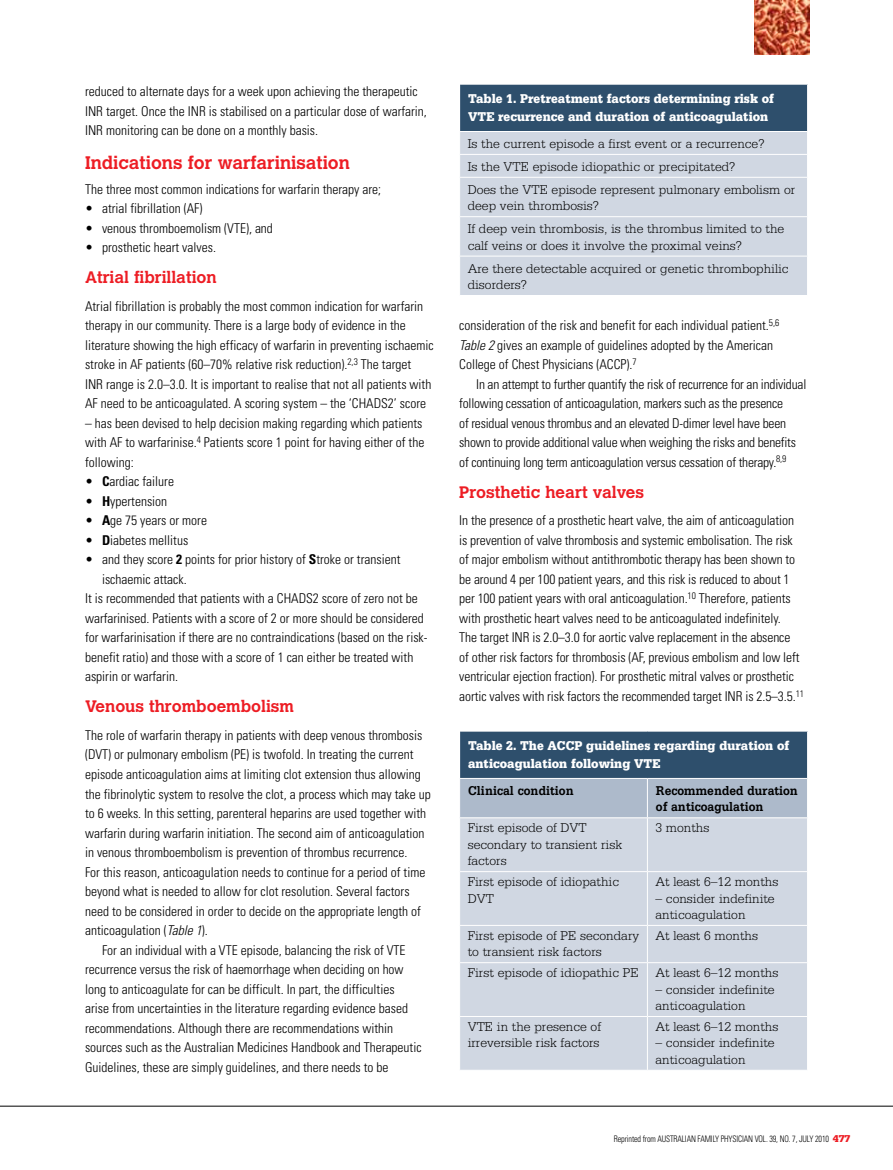
<style>
.page{position:relative;width:893px;height:1170px;background:#fff}
.page>*{position:absolute;margin:0;border:0;box-sizing:border-box;transform-origin:0 0}
.t1{font:700 18px "Calvert";color:#ed1d24}
.t2{font:700 16.5px "Calvert";color:#ed1d24}
.t3{font:300 condensed 13.5px/19.5px "Univers LT";color:#000}
.t4{font:300 13.5px/16.5px "Serifa LT";color:#000}
.t5{font:900 13.5px/18px "Serifa LT";color:#fff;scale:.9 1}
.t6{font:700 13.5px/16.5px "Serifa LT";color:#000;scale:.9 1}
.t7{font:300 condensed 9px "Univers LT";letter-spacing:-.015em;color:#000;scale:.9 1}
.s1{font-weight:700}
.s2{font-style:italic}
.s3{font-family:"Serifa LT";font-weight:900;font-stretch:normal;font-size:10.5px;color:#ed1d24}
</style>
<div class="page">
<hr style="left:0;top:1105px;width:893px;height:1px;background:#000">
<img style="left:755px;top:0;width:54px;height:54px">
<div style="left:460px;top:84px;width:347px;height:47px;background:#2e4f6c"></div>
<div style="left:460px;top:132px;width:347px;height:163px;background:#d0d7e2"></div>
<hr style="left:459px;top:154px;width:349px;height:1px;background:#fff">
<hr style="left:459px;top:177px;width:349px;height:1px;background:#fff">
<hr style="left:459px;top:216px;width:349px;height:1px;background:#fff">
<hr style="left:459px;top:256px;width:349px;height:1px;background:#fff">
<hr style="left:459px;top:84px;width:349px;height:1px;background:#fff">
<div style="left:460px;top:731px;width:347px;height:47px;background:#2e4f6c"></div>
<div style="left:460px;top:779px;width:347px;height:38px;background:#adbacb"></div>
<div style="left:460px;top:818px;width:347px;height:251px;background:#d0d7e2"></div>
<hr style="left:647px;top:778px;width:1px;height:39px;background:#fff">
<hr style="left:647px;top:818px;width:1px;height:53px;background:#fff">
<hr style="left:459px;top:871px;width:188px;height:1px;background:#fff">
<hr style="left:647px;top:871px;width:161px;height:1px;background:#fff">
<hr style="left:647px;top:871px;width:1px;height:53px;background:#fff">
<hr style="left:459px;top:924px;width:188px;height:1px;background:#fff">
<hr style="left:647px;top:924px;width:161px;height:1px;background:#fff">
<hr style="left:647px;top:925px;width:1px;height:37px;background:#fff">
<hr style="left:459px;top:962px;width:188px;height:1px;background:#fff">
<hr style="left:647px;top:962px;width:161px;height:1px;background:#fff">
<hr style="left:647px;top:962px;width:1px;height:53px;background:#fff">
<hr style="left:459px;top:1015px;width:188px;height:1px;background:#fff">
<hr style="left:647px;top:1015px;width:161px;height:1px;background:#fff">
<hr style="left:647px;top:1016px;width:1px;height:53px;background:#fff">
<p class="t3" style="left:85px;top:82px;width:343px">reduced to alternate days for a week upon achieving the therapeutic<br>INR target. Once the INR is stabilised on a particular dose of warfarin,<br>INR monitoring can be done on a monthly basis.</p>
<h1 class="t1" style="left:85px;top:151px;width:266px">Indications for warfarinisation</h1>
<p class="t3" style="left:85px;top:179px;width:298px">The three most common indications for warfarin therapy are;</p>
<p class="t3" style="left:85px;top:199px;width:119px">• atrial fibrillation (AF)</p>
<p class="t3" style="left:85px;top:218px;width:189px">• venous thromboemolism (VTE), and</p>
<p class="t3" style="left:85px;top:238px;width:132px">• prosthetic heart valves.</p>
<p class="t2" style="left:85px;top:267px;width:133px">Atrial fibrillation</p>
<p class="t3" style="left:85px;top:296px;width:350px">Atrial fibrillation is probably the most common indication for warfarin therapy in our community. There is a large body of evidence in the literature showing the high efficacy of warfarin in preventing ischaemic stroke in AF patients (60–70% relative risk reduction).<sup>2,3</sup> The target<br>INR range is 2.0–3.0. It is important to realise that not all patients with AF need to be anticoagulated. A scoring system – the ‘CHADS2’ score</p>
<p class="t3" style="left:85px;top:413px;width:341px">– has been devised to help decision making regarding which patients with AF to warfarinise.<sup>4</sup> Patients score 1 point for having either of the following:</p>
<p class="t3" style="left:85px;top:472px;width:90px">• <span class="s1">C</span>ardiac failure</p>
<p class="t3" style="left:85px;top:491px;width:84px">• <span class="s1">H</span>ypertension</p>
<p class="t3" style="left:85px;top:511px;width:123px">• <span class="s1">A</span>ge 75 years or more</p>
<p class="t3" style="left:85px;top:530px;width:105px">• <span class="s1">D</span>iabetes mellitus</p>
<p class="t3" style="left:85px;top:550px;width:317px">• and they score <span class="s1">2</span> points for prior history of <span class="s1">S</span>troke or transient</p>
<p class="t3" style="left:102px;top:569px;width:86px">ischaemic attack.</p>
<p class="t3" style="left:85px;top:588px;width:334px">It is recommended that patients with a CHADS2 score of zero not be</p>
<p class="t3" style="left:85px;top:608px;width:340px">warfarinised. Patients with a score of 2 or more should be considered</p>
<p class="t3" style="left:85px;top:627px;width:344px">for warfarinisation if there are no contraindications (based on the risk-</p>
<p class="t3" style="left:85px;top:647px;width:330px">benefit ratio) and those with a score of 1 can either be treated with</p>
<p class="t3" style="left:85px;top:666px;width:94px">aspirin or warfarin.</p>
<p class="t2" style="left:85px;top:696px;width:210px">Venous thromboembolism</p>
<p class="t3" style="left:85px;top:725px;width:339px">The role of warfarin therapy in patients with deep venous thrombosis</p>
<p class="t3" style="left:85px;top:745px;width:330px">(DVT) or pulmonary embolism (PE) is twofold. In treating the current</p>
<p class="t3" style="left:85px;top:764px;width:337px">episode anticoagulation aims at limiting clot extension thus allowing</p>
<p class="t3" style="left:85px;top:784px;width:347px">the fibrinolytic system to resolve the clot, a process which may take up</p>
<p class="t3" style="left:85px;top:803px;width:343px">to 6 weeks. In this setting, parenteral heparins are used together with</p>
<p class="t3" style="left:85px;top:823px;width:341px">warfarin during warfarin initiation. The second aim of anticoagulation</p>
<p class="t3" style="left:85px;top:842px;width:324px">in venous thromboembolism is prevention of thrombus recurrence.</p>
<p class="t3" style="left:85px;top:861px;width:342px">For this reason, anticoagulation needs to continue for a period of time</p>
<p class="t3" style="left:85px;top:881px;width:326px">beyond what is needed to allow for clot resolution. Several factors</p>
<p class="t3" style="left:85px;top:900px;width:337px">need to be considered in order to decide on the appropriate length of</p>
<p class="t3" style="left:85px;top:920px;width:124px">anticoagulation (<span class="s2">Table 1</span>).</p>
<p class="t3" style="left:102px;top:939px;width:305px">For an individual with a VTE episode, balancing the risk of VTE</p>
<p class="t3" style="left:85px;top:959px;width:320px">recurrence versus the risk of haemorrhage when deciding on how</p>
<p class="t3" style="left:85px;top:978px;width:311px">long to anticoagulate for can be difficult. In part, the difficulties</p>
<p class="t3" style="left:85px;top:998px;width:325px">arise from uncertainties in the literature regarding evidence based</p>
<p class="t3" style="left:85px;top:1017px;width:310px">recommendations. Although there are recommendations within</p>
<p class="t3" style="left:85px;top:1037px;width:338px">sources such as the Australian Medicines Handbook and Therapeutic</p>
<p class="t3" style="left:85px;top:1056px;width:305px">Guidelines, these are simply guidelines, and there needs to be</p>
<p class="t5" style="left:468px;top:89px;width:341px">Table 1. Pretreatment factors determining risk of<br>VTE recurrence and duration of anticoagulation</p>
<p class="t4" style="left:468px;top:132px;width:329px;line-height:23px">Is the current episode a first event or a recurrence?<br>Is the VTE episode idiopathic or precipitated?<br>Does the VTE episode represent pulmonary embolism or</p>
<p class="t4" style="left:468px;top:194px;width:318px;line-height:23px">deep vein thrombosis?<br>If deep vein thrombosis, is the thrombus limited to the</p>
<p class="t4" style="left:468px;top:234px;width:322px;line-height:23px">calf veins or does it involve the proximal veins?<br>Are there detectable acquired or genetic thrombophilic</p>
<p class="t4" style="left:468px;top:276px;width:61px">disorders?</p>
<p class="t3" style="left:459px;top:315px;width:322px">consideration of the risk and benefit for each individual patient.<sup>5,6<br></sup><span class="s2">Table 2</span> gives an example of guidelines adopted by the American<br>College of Chest Physicians (ACCP).<sup>7</sup></p>
<p class="t3" style="left:459px;top:374px;width:349px;text-indent:17px">In an attempt to further quantify the risk of recurrence for an individual following cessation of anticoagulation, markers such as the presence<br>of residual venous thrombus and an elevated D-dimer level have been shown to provide additional value when weighing the risks and benefits of continuing long term anticoagulation versus cessation of therapy.<sup>8,9</sup></p>
<p class="t2" style="left:459px;top:481px;width:186px">Prosthetic heart valves</p>
<p class="t3" style="left:459px;top:511px;width:346px">In the presence of a prosthetic heart valve, the aim of anticoagulation is prevention of valve thrombosis and systemic embolisation. The risk of major embolism without antithrombotic therapy has been shown to be around 4 per 100 patient years, and this risk is reduced to about 1 per 100 patient years with oral anticoagulation.<sup>10</sup> Therefore, patients with prosthetic heart valves need to be anticoagulated indefinitely.<br>The target INR is 2.0–3.0 for aortic valve replacement in the absence<br>of other risk factors for thrombosis (AF, previous embolism and low left ventricular ejection fraction). For prosthetic mitral valves or prosthetic aortic valves with risk factors the recommended target INR is 2.5–3.5.<sup>11</sup></p>
<p class="t5" style="left:468px;top:736px;width:358px">Table 2. The ACCP guidelines regarding duration of anticoagulation following VTE</p>
<p class="t6" style="left:468px;top:782px;width:119px">Clinical condition</p>
<p class="t6" style="left:656px;top:782px;width:159px">Recommended duration of anticoagulation</p>
<p class="t4" style="left:468px;top:819px;width:156px">First episode of DVT secondary to transient risk factors</p>
<p class="t4" style="left:655px;top:819px;width:55px">3 months</p>
<p class="t4" style="left:468px;top:873px;width:153px">First episode of idiopathic<br>DVT</p>
<p class="t4" style="left:655px;top:873px;width:124px">At least 6–12 months</p>
<p class="t4" style="left:655px;top:889px;width:121px">– consider indefinite anticoagulation</p>
<p class="t4" style="left:468px;top:927px;width:173px">First episode of PE secondary to transient risk factors</p>
<p class="t4" style="left:655px;top:927px;width:104px">At least 6 months</p>
<p class="t4" style="left:468px;top:964px;width:172px">First episode of idiopathic PE</p>
<p class="t4" style="left:655px;top:964px;width:124px">At least 6–12 months</p>
<p class="t4" style="left:655px;top:980px;width:121px">– consider indefinite anticoagulation</p>
<p class="t4" style="left:468px;top:1018px;width:135px">VTE in the presence of irreversible risk factors</p>
<p class="t4" style="left:655px;top:1018px;width:124px">At least 6–12 months</p>
<p class="t4" style="left:655px;top:1034px;width:121px">– consider indefinite anticoagulation</p>
<p class="t7" style="left:614px;top:1133px;width:64px">Reprinted from Austra</p>
<p class="t7" style="left:682px;top:1133px;width:61px">lian Fami ly Physician</p>
<p class="t7" style="left:755px;top:1133px;width:108px">Vol. 39, No. 7, JULY 2010 <span class="s3">477</span></p>
</div>
